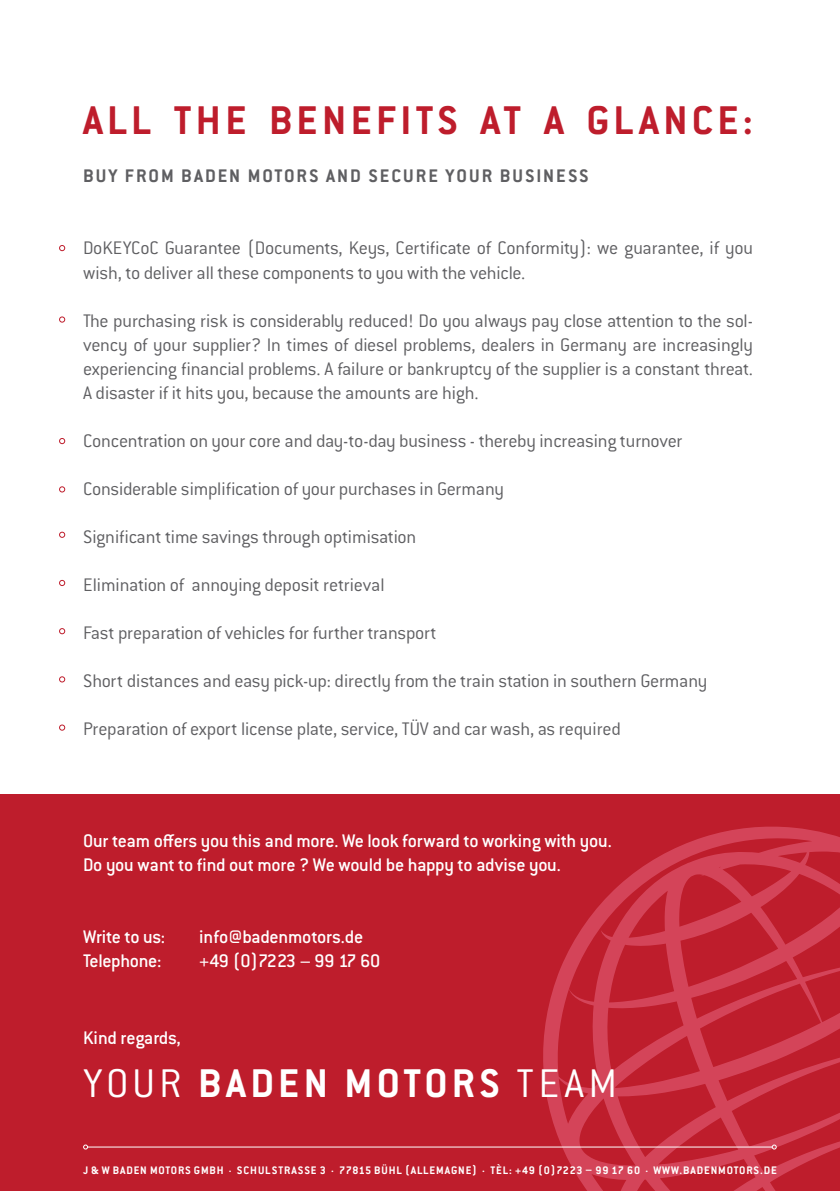
<style>
.page{position:relative;width:840px;height:1191px;background:#fff}
.page>*{position:absolute;margin:0;border:0;box-sizing:border-box;transform-origin:0 0}
.t1{font:700 44px "Conduit ITC Pro";letter-spacing:.1em;color:#be1d2c}
.t2{font:700 44px "Conduit ITC Pro";letter-spacing:.095em;color:#fff}
.t3{font:300 20px/24px "Conduit ITC Pro";letter-spacing:-.015em;color:#5f5f62}
.t4{font:500 20px/24px "Conduit ITC Pro";letter-spacing:-.015em;color:#fff}
.t5{font:700 20px "Conduit ITC Pro";letter-spacing:.1em;color:#5f5f62}
.t6{font:500 20px "Conduit ITC Pro";letter-spacing:-.035em;color:#fff}
.t7{font:700 12px "Conduit ITC Pro";letter-spacing:.075em;color:#fff}
.s1{font-weight:300}
</style>
<div class="page">
<div style="left:0;top:794px;width:839px;height:397px;background:#be1d2c"></div>
<svg style="left:541px;top:826px;width:298px;height:365px"></svg>
<svg style="left:59px;top:486px;width:6px;height:6px"></svg>
<svg style="left:59px;top:724px;width:6px;height:6px"></svg>
<svg style="left:59px;top:676px;width:6px;height:6px"></svg>
<svg style="left:59px;top:628px;width:6px;height:6px"></svg>
<svg style="left:59px;top:580px;width:6px;height:6px"></svg>
<div style="left:59px;top:531px;width:6px;height:7px;border:1px solid #be1d2c;border-radius:50%"></div>
<svg style="left:59px;top:438px;width:6px;height:6px"></svg>
<div style="left:59px;top:316px;width:6px;height:7px;border:1px solid #be1d2c;border-radius:50%"></div>
<svg style="left:59px;top:245px;width:6px;height:6px"></svg>
<hr style="left:88px;top:1146px;width:683px;height:1px;background:#fff">
<svg style="left:83px;top:1144px;width:5px;height:5px"></svg>
<svg style="left:771px;top:1144px;width:5px;height:5px"></svg>
<h1 class="t1" style="left:83px;top:95px;width:671px">ALL THE BENEFITS AT A GLANCE:</h1>
<p class="t5" style="left:83px;top:165px;width:507px">BUY FROM BADEN MOTORS AND SECURE YOUR BUSINESS</p>
<p class="t3" style="left:83px;top:236px;width:671px">DoKEYCoC Guarantee (Documents, Keys, Certificate of Conformity): we guarantee, if you wish, to deliver all these components to you with the vehicle.</p>
<p class="t3" style="left:83px;top:308px;width:671px;text-align:justify">The purchasing risk is considerably reduced! Do you always pay close attention to the sol&shy;vency of your supplier? In times of diesel problems, dealers in Germany are increasingly experiencing financial problems. A failure or bankruptcy of the supplier is a constant threat.<br>A disaster if it hits you, because the amounts are high.</p>
<p class="t3" style="left:83px;top:428px;width:600px">Concentration on your core and day-to-day business - thereby increasing turnover</p>
<p class="t3" style="left:83px;top:476px;width:422px">Considerable simplification of your purchases in Germany</p>
<p class="t3" style="left:83px;top:524px;width:334px">Significant time savings through optimisation</p>
<p class="t3" style="left:83px;top:572px;width:303px">Elimination of annoying deposit retrieval</p>
<p class="t3" style="left:83px;top:620px;width:355px">Fast preparation of vehicles for further transport</p>
<p class="t3" style="left:83px;top:668px;width:625px">Short distances and easy pick-up: directly from the train station in southern Germany</p>
<p class="t3" style="left:83px;top:716px;width:539px">Preparation of export license plate, service, TÜV and car wash, as required</p>
<p class="t4" style="left:83px;top:829px;width:530px">Our team offers you this and more. We look forward to working with you.<br>Do you want to find out more ? We would be happy to advise you.</p>
<p class="t4" style="left:83px;top:925px;width:83px">Write to us:</p>
<p class="t4" style="left:199px;top:925px;width:165px">info@badenmotors.de</p>
<p class="t4" style="left:83px;top:949px;width:80px">Telephone:</p>
<p class="t6" style="left:199px;top:949px;width:182px">+49 (0)7223 – 99 17 60</p>
<p class="t4" style="left:83px;top:1025px;width:99px">Kind regards,</p>
<h1 class="t2" style="left:83px;top:1057px;width:535px"><span class="s1">YOUR</span> BADEN MOTORS <span class="s1">TEAM</span></h1>
<p class="t7" style="left:83px;top:1163px;width:694px">J &amp; W BADEN MOTORS GMBH . SCHULSTRASSE 3 . 77815 BÜHL (ALLEMAGNE) . TÈL: +49 (0)7223 – 99 17 60 . WWW.BADENMOTORS.DE</p>
</div>
